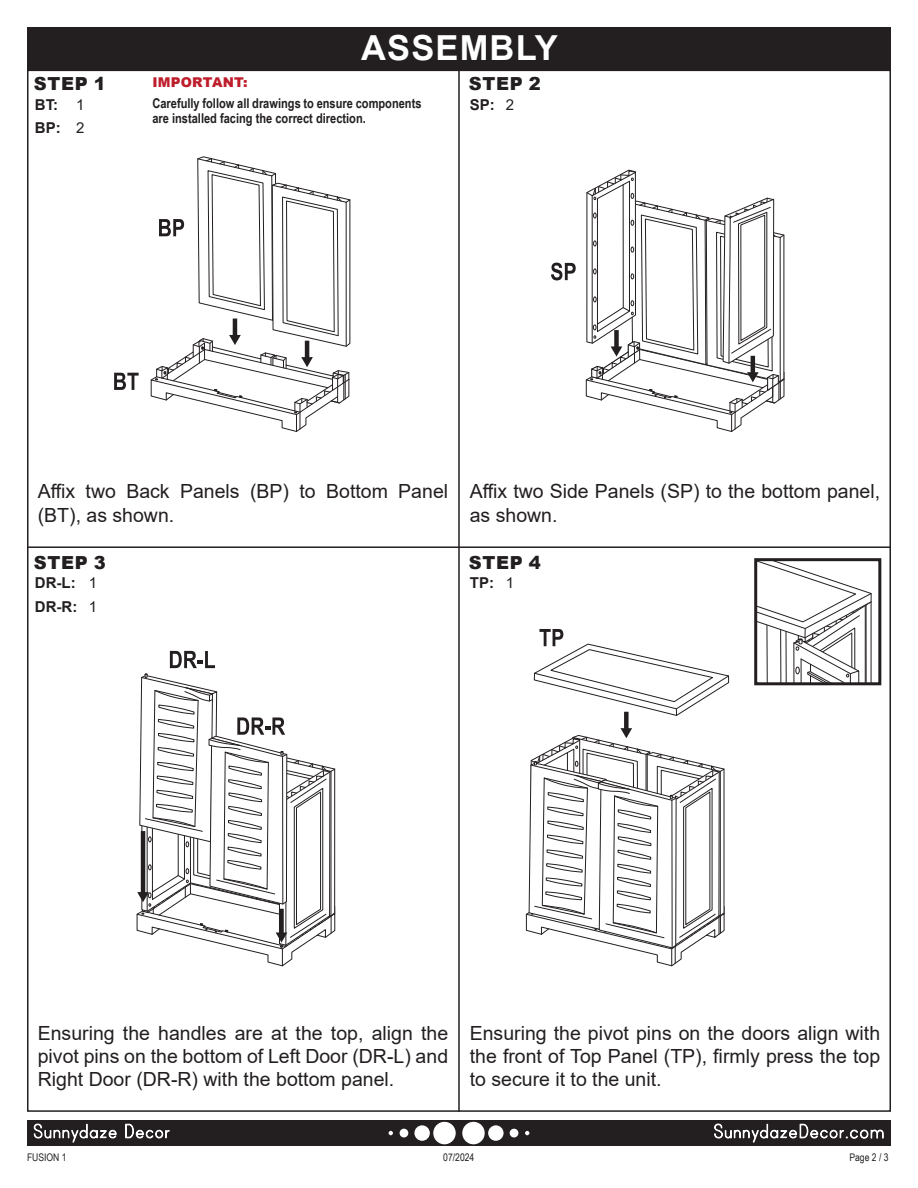
<style>
.page{position:relative;width:918px;height:1188px;background:#fff}
.page>*{position:absolute;margin:0;border:0;box-sizing:border-box;transform-origin:0 0}
.t1{font:700 34.5px "Arial";letter-spacing:.035em;color:#fff}
.t2{font:19.5px/23.4px "Arial";color:#231f20}
.t3{font:900 18px "Arial";letter-spacing:.035em;color:#231f20}
.t4{font:700 15px "Arial";color:#231f20}
.t5{font:700 13.5px/15px "Arial Narrow";color:#231f20}
.t6{font:900 13.5px "Arial";letter-spacing:.015em;color:#be1d2c}
.t7{font:10.5px "Arial Narrow";color:#231f20}
.s1{font-weight:400}
</style>
<div class="page">
<div style="left:27px;top:1120px;width:864px;height:26px;background:#231f20"></div>
<div style="left:462px;top:1122px;width:23px;height:22px;background:#fff;border-radius:50%"></div>
<div style="left:488px;top:1125px;width:16px;height:16px;background:#fff;border-radius:50%"></div>
<div style="left:510px;top:1129px;width:8px;height:8px;background:#fff;border-radius:50%"></div>
<svg style="left:525px;top:1131px;width:4px;height:4px"></svg>
<div style="left:433px;top:1122px;width:23px;height:22px;background:#fff;border-radius:50%"></div>
<div style="left:414px;top:1125px;width:16px;height:16px;background:#fff;border-radius:50%"></div>
<div style="left:400px;top:1129px;width:8px;height:8px;background:#fff;border-radius:50%"></div>
<svg style="left:389px;top:1131px;width:4px;height:4px"></svg>
<svg style="left:34px;top:1123px;width:83px;height:20px"></svg>
<svg style="left:125px;top:1124px;width:45px;height:15px"></svg>
<svg style="left:714px;top:1123px;width:170px;height:20px"></svg>
<hr style="left:28px;top:546px;width:862px;height:2px;background:#231f20">
<hr style="left:458px;top:70px;width:2px;height:1041px;background:#231f20">
<svg style="left:136px;top:651px;width:200px;height:316px"></svg>
<svg style="left:534px;top:629px;width:196px;height:87px"></svg>
<div style="left:624px;top:712px;width:5px;height:18px;background:#231f20"></div>
<svg style="left:525px;top:728px;width:200px;height:239px"></svg>
<svg style="left:114px;top:373px;width:25px;height:17px"></svg>
<svg style="left:551px;top:263px;width:25px;height:17px"></svg>
<svg style="left:585px;top:169px;width:200px;height:263px"></svg>
<svg style="left:150px;top:156px;width:201px;height:276px"></svg>
<svg style="left:758px;top:562px;width:114px;height:119px"></svg>
<div style="left:754px;top:558px;width:127px;height:127px;border:3px solid #231f20"></div>
<div style="left:27px;top:27px;width:864px;height:43px;background:#231f20"></div>
<p class="t3" style="left:34px;top:71px;width:73px">STEP 1</p>
<p class="t4" style="left:35px;top:94px;width:51px">BT: <span class="s1">1</span></p>
<p class="t4" style="left:35px;top:117px;width:51px">BP: <span class="s1">2</span></p>
<p class="t1" style="left:361px;top:23px;width:198px">ASSEMBLY</p>
<p class="t6" style="left:152px;top:73px;width:97px">IMPORTANT:</p>
<p class="t5" style="left:152px;top:95px;width:271px">Carefully follow all drawings to ensure components are installed facing the correct direction.</p>
<p class="t3" style="left:469px;top:71px;width:73px">STEP 2</p>
<p class="t4" style="left:470px;top:94px;width:46px">SP: <span class="s1">2</span></p>
<p class="t2" style="left:38px;top:480px;width:412px">Affix two Back Panels (BP) to Bottom Panel (BT), as shown.</p>
<p class="t2" style="left:470px;top:480px;width:412px">Affix two Side Panels (SP) to the bottom panel, as shown.</p>
<p class="t3" style="left:34px;top:549px;width:73px">STEP 3</p>
<p class="t4" style="left:35px;top:572px;width:64px">DR-L: <span class="s1">1</span></p>
<p class="t4" style="left:35px;top:596px;width:64px">DR-R: <span class="s1">1</span></p>
<p class="t3" style="left:469px;top:549px;width:73px">STEP 4</p>
<p class="t4" style="left:470px;top:572px;width:46px">TP: <span class="s1">1</span></p>
<p class="t2" style="left:38px;top:1021px;width:412px;text-align:justify">Ensuring the handles are at the top, align the pivot pins on the bottom of Left Door (DR-L) and Right Door (DR-R) with the bottom panel.</p>
<p class="t2" style="left:470px;top:1021px;width:412px;text-align:justify">Ensuring the pivot pins on the doors align with the front of Top Panel (TP), firmly press the top to secure it to the unit.</p>
<p class="t7" style="left:27px;top:1150px;width:41px">FUSION 1</p>
<p class="t7" style="left:443px;top:1150px;width:33px">07/2024</p>
<p class="t7" style="left:849px;top:1150px;width:41px">Page 2 / 3</p>
</div>
